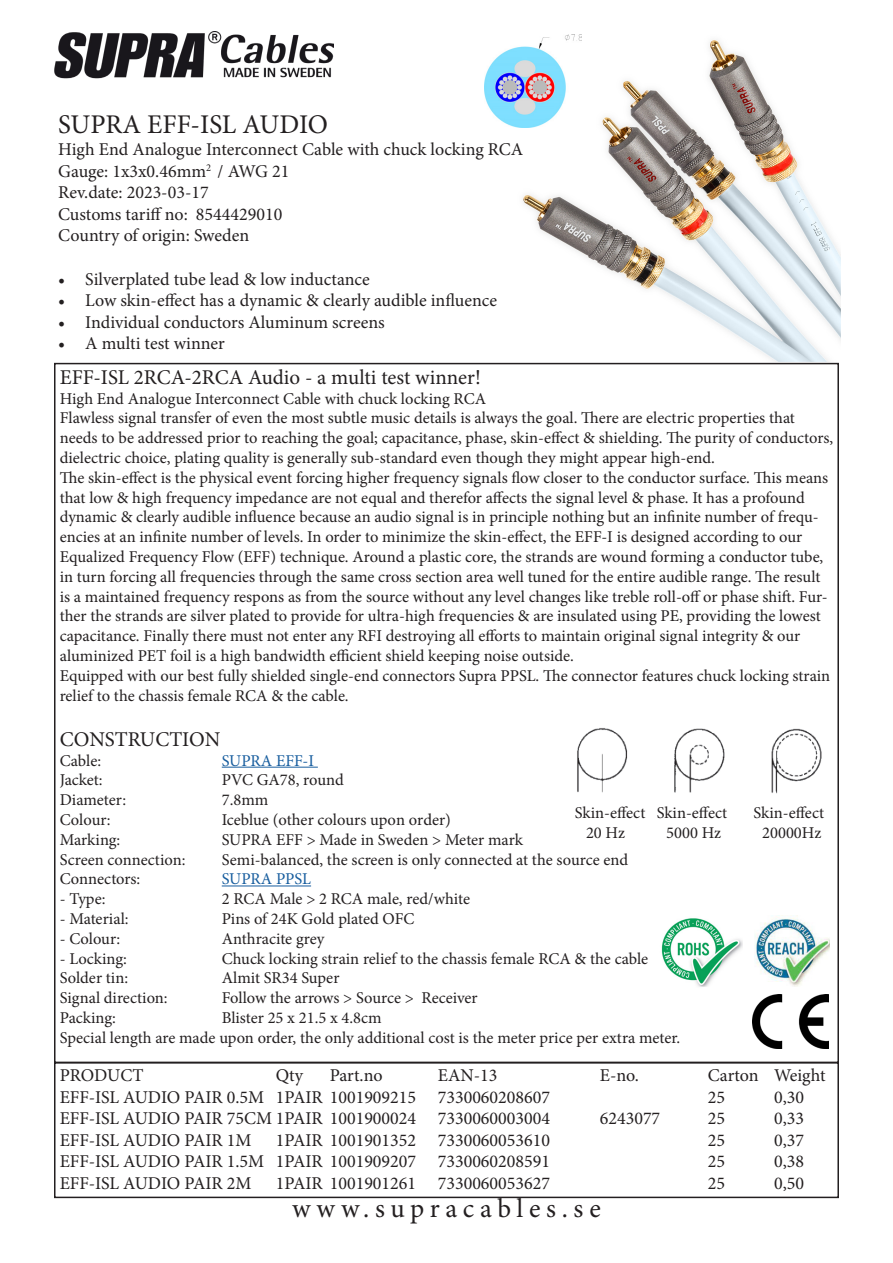
<style>
.page{position:relative;width:893px;height:1263px;background:#fff}
.page>*{position:absolute;margin:0;border:0;box-sizing:border-box;transform-origin:0 0}
.t1{font:27px "Minion Pro";letter-spacing:.2em;color:#231f20}
.t2{font:27px "Minion Pro";color:#231f20}
.t3{font:21px "Minion Pro";color:#231f20}
.t4{font:18px "Minion Pro";color:#231f20}
.t5{font:16.5px/19.8px "Minion Pro";color:#231f20}
.t6{font:16.5px "Minion Pro";color:#175d9e}
</style>
<div class="page">
<img style="left:523px;top:34px;width:318px;height:328px">
<img style="left:54px;top:32px;width:280px;height:47px">
<div style="left:54px;top:1062px;width:785px;height:136px;border:2px solid #231f20"></div>
<img style="left:661px;top:918px;width:81px;height:69px">
<img style="left:754px;top:915px;width:76px;height:72px">
<img style="left:753px;top:995px;width:75px;height:53px">
<hr style="left:222px;top:767px;width:96px;height:1px;background:#175d9e">
<hr style="left:222px;top:885px;width:89px;height:1px;background:#175d9e">
<img style="left:485px;top:35px;width:96px;height:93px">
<img style="left:577px;top:728px;width:245px;height:66px">
<p class="t2" style="left:58px;top:107px;width:271px">SUPRA EFF-ISL AUDIO</p>
<p class="t4" style="left:58px;top:137px;width:467px">High End Analogue Interconnect Cable with chuck locking RCA</p>
<p class="t4" style="left:58px;top:159px;width:233px">Gauge: 1x3x0.46mm<sup>2</sup> / AWG 21</p>
<p class="t4" style="left:58px;top:180px;width:152px">Rev.date: 2023-03-17</p>
<p class="t4" style="left:58px;top:202px;width:226px">Customs tariff no: 8544429010</p>
<p class="t4" style="left:58px;top:224px;width:192px">Country of origin: Sweden</p>
<p class="t4" style="left:58px;top:267px;width:313px">• Silverplated tube lead &amp; low inductance</p>
<p class="t4" style="left:58px;top:288px;width:440px">• Low skin-effect has a dynamic &amp; clearly audible influence</p>
<p class="t4" style="left:58px;top:310px;width:328px">• Individual conductors Aluminum screens</p>
<p class="t4" style="left:58px;top:332px;width:168px">• A multi test winner</p>
<p class="t3" style="left:60px;top:363px;width:423px">EFF-ISL 2RCA-2RCA Audio - a multi test winner!</p>
<p class="t5" style="left:60px;top:389px;width:428px">High End Analogue Interconnect Cable with chuck locking RCA</p>
<p class="t5" style="left:60px;top:408px;width:775px">Flawless signal transfer of even the most subtle music details is always the goal. There are electric properties that needs to be addressed prior to reaching the goal; capacitance, phase, skin-effect &amp; shielding. The purity of conductors, dielectric choice, plating quality is generally sub-standard even though they might appear high-end.</p>
<p class="t5" style="left:60px;top:468px;width:772px">The skin-effect is the physical event forcing higher frequency signals flow closer to the conductor surface. This means that low &amp; high frequency impedance are not equal and therefor affects the signal level &amp; phase. It has a profound dynamic &amp; clearly audible influence because an audio signal is in principle nothing but an infinite number of frequ&shy;encies at an infinite number of levels. In order to minimize the skin-effect, the EFF-I is designed according to our Equalized Frequency Flow (EFF) technique. Around a plastic core, the strands are wound forming a conductor tube, in turn forcing all frequencies through the same cross section area well tuned for the entire audible range. The result is a maintained frequency respons as from the source without any level changes like treble roll-off or phase shift. Fur&shy;ther the strands are silver plated to provide for ultra-high frequencies &amp; are insulated using PE, providing the lowest capacitance. Finally there must not enter any RFI destroying all efforts to maintain original signal integrity &amp; our aluminized PET foil is a high bandwidth efficient shield keeping noise outside.<br>Equipped with our best fully shielded single-end connectors Supra PPSL. The connector features chuck locking strain relief to the chassis female RCA &amp; the cable.</p>
<p class="t3" style="left:60px;top:725px;width:162px">CONSTRUCTION</p>
<p class="t5" style="left:60px;top:750px;width:43px">Cable:</p>
<p class="t6" style="left:222px;top:749px;width:94px">SUPRA EFF-I</p>
<p class="t5" style="left:60px;top:770px;width:44px">Jacket:</p>
<p class="t5" style="left:222px;top:770px;width:124px">PVC GA78, round</p>
<p class="t5" style="left:60px;top:790px;width:68px">Diameter:</p>
<p class="t5" style="left:222px;top:790px;width:48px">7.8mm</p>
<p class="t5" style="left:60px;top:810px;width:52px">Colour:</p>
<p class="t5" style="left:222px;top:810px;width:231px">Iceblue (other colours upon order)</p>
<p class="t5" style="left:60px;top:830px;width:62px">Marking:</p>
<p class="t5" style="left:222px;top:830px;width:303px">SUPRA EFF &gt; Made in Sweden &gt; Meter mark</p>
<p class="t5" style="left:60px;top:849px;width:127px">Screen connection:</p>
<p class="t5" style="left:222px;top:849px;width:408px">Semi-balanced, the screen is only connected at the source end</p>
<p class="t5" style="left:60px;top:869px;width:82px">Connectors:</p>
<p class="t6" style="left:222px;top:868px;width:91px">SUPRA PPSL</p>
<p class="t5" style="left:60px;top:889px;width:47px">- Type:</p>
<p class="t5" style="left:222px;top:889px;width:250px">2 RCA Male &gt; 2 RCA male, red/white</p>
<p class="t5" style="left:60px;top:909px;width:70px">- Material:</p>
<p class="t5" style="left:222px;top:909px;width:194px">Pins of 24K Gold plated OFC</p>
<p class="t5" style="left:60px;top:929px;width:62px">- Colour:</p>
<p class="t5" style="left:222px;top:929px;width:104px">Anthracite grey</p>
<p class="t5" style="left:60px;top:948px;width:69px">- Locking:</p>
<p class="t5" style="left:222px;top:948px;width:428px">Chuck locking strain relief to the chassis female RCA &amp; the cable</p>
<p class="t5" style="left:60px;top:968px;width:70px">Solder tin:</p>
<p class="t5" style="left:222px;top:968px;width:119px">Almit SR34 Super</p>
<p class="t5" style="left:60px;top:988px;width:109px">Signal direction:</p>
<p class="t5" style="left:222px;top:988px;width:257px">Follow the arrows &gt; Source &gt; Receiver</p>
<p class="t5" style="left:60px;top:1008px;width:58px">Packing:</p>
<p class="t5" style="left:575px;top:803px;width:154px">Skin-effect Skin-effect</p>
<p class="t5" style="left:753px;top:803px;width:72px">Skin-effect</p>
<p class="t5" style="left:586px;top:822px;width:40px">20 Hz</p>
<p class="t5" style="left:666px;top:822px;width:56px">5000 Hz</p>
<p class="t5" style="left:762px;top:822px;width:61px">20000Hz</p>
<p class="t5" style="left:60px;top:1008px;width:622px;text-indent:162px">Blister 25 x 21.5 x 4.8cm<br>Special length are made upon order, the only additional cost is the meter price per extra meter.</p>
<p class="t4" style="left:60px;top:1063px;width:85px">PRODUCT</p>
<p class="t4" style="left:276px;top:1063px;width:29px">Qty</p>
<p class="t4" style="left:330px;top:1063px;width:54px">Part.no</p>
<p class="t4" style="left:438px;top:1063px;width:61px">EAN-13</p>
<p class="t4" style="left:600px;top:1063px;width:41px">E-no.</p>
<p class="t4" style="left:708px;top:1063px;width:119px">Carton Weight</p>
<p class="t4" style="left:60px;top:1085px;width:492px">EFF-ISL AUDIO PAIR 0.5M 1PAIR 1001909215 7330060208607</p>
<p class="t4" style="left:708px;top:1085px;width:19px">25</p>
<p class="t4" style="left:774px;top:1085px;width:32px">0,30</p>
<p class="t4" style="left:60px;top:1106px;width:492px">EFF-ISL AUDIO PAIR 75CM 1PAIR 1001900024 7330060003004</p>
<p class="t4" style="left:600px;top:1106px;width:62px">6243077</p>
<p class="t4" style="left:708px;top:1106px;width:19px">25</p>
<p class="t4" style="left:774px;top:1106px;width:32px">0,33</p>
<p class="t4" style="left:60px;top:1128px;width:193px">EFF-ISL AUDIO PAIR 1M</p>
<p class="t4" style="left:276px;top:1128px;width:276px">1PAIR 1001901352 7330060053610</p>
<p class="t4" style="left:708px;top:1128px;width:19px">25</p>
<p class="t4" style="left:774px;top:1128px;width:32px">0,37</p>
<p class="t4" style="left:60px;top:1149px;width:492px">EFF-ISL AUDIO PAIR 1.5M 1PAIR 1001909207 7330060208591</p>
<p class="t4" style="left:708px;top:1149px;width:19px">25</p>
<p class="t4" style="left:774px;top:1149px;width:32px">0,38</p>
<p class="t4" style="left:60px;top:1171px;width:193px">EFF-ISL AUDIO PAIR 2M</p>
<p class="t4" style="left:276px;top:1171px;width:276px">1PAIR 1001901261 7330060053627</p>
<p class="t4" style="left:708px;top:1171px;width:19px">25</p>
<p class="t4" style="left:774px;top:1171px;width:32px">0,50</p>
<p class="t1" style="left:292px;top:1190px;width:310px">www.supracables.se</p>
</div>
